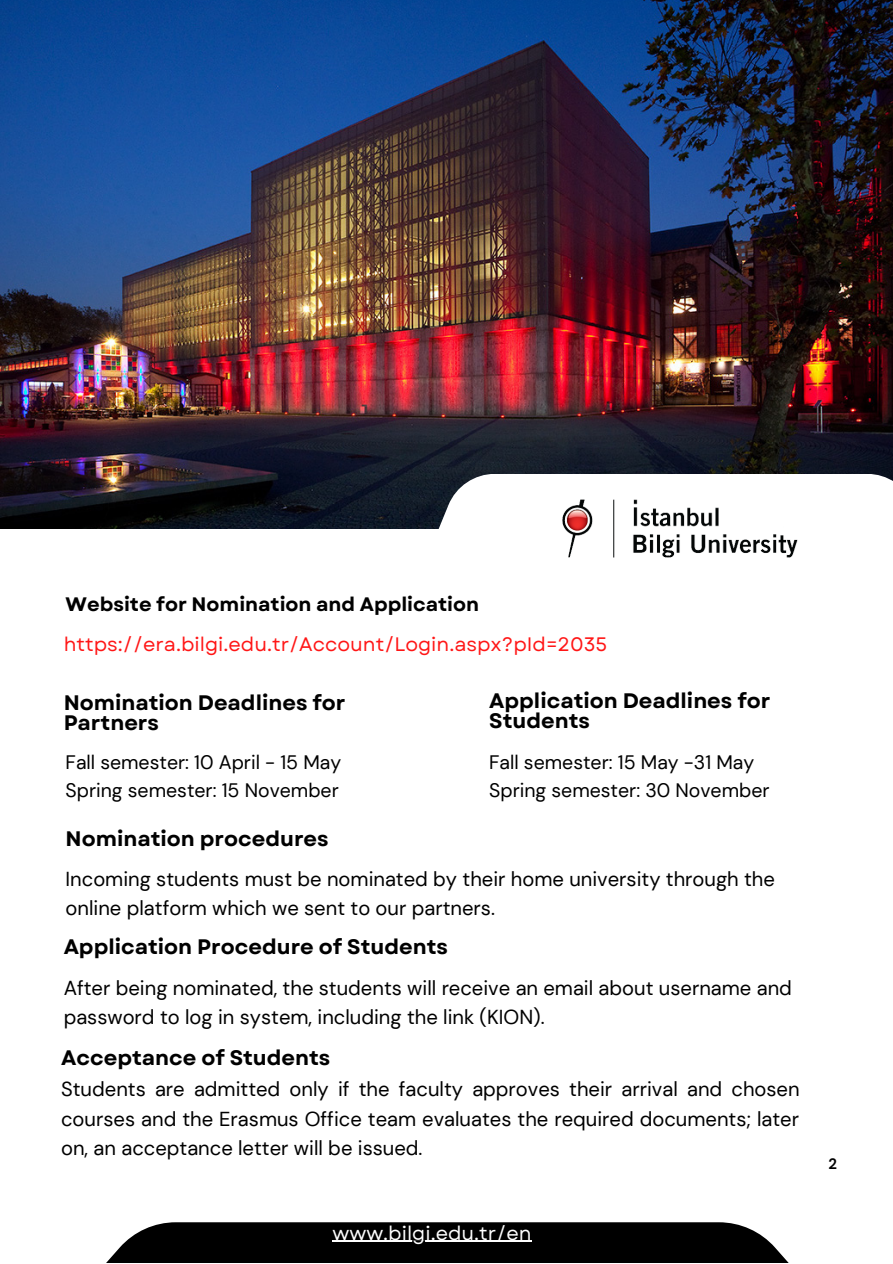
<style>
.page{position:relative;width:893px;height:1264px;background:#fff}
.page>*{position:absolute;margin:0;border:0;box-sizing:border-box;transform-origin:0 0}
.t1{font:700 21px/20.2px "Garet";color:#000}
.t2{font:20.25px/29.2px "DM Sans";color:#000}
.t3{font:19.5px/28px "DM Sans";color:#000}
.t4{font:19.5px "Garet";color:#ff1616}
.t5{font:700 19.5px "Garet";color:#000}
.t6{font:19.5px "Garet";color:#fff}
.t7{font:700 15px "DM Sans";color:#000}
</style>
<div class="page">
<img style="left:0;top:0;width:892px;height:528px">
<svg style="left:426px;top:474px;width:466px;height:84px"></svg>
<div style="left:93px;top:1222px;width:709px;height:40px;background:#000"></div>
<hr style="left:332px;top:1240px;width:199px;height:1px;background:#fff">
<img style="left:562px;top:495px;width:238px;height:62px">
<p class="t5" style="left:66px;top:590px;width:415px">Website for Nomination and Application</p>
<p class="t4" style="left:64px;top:630px;width:545px">https://era.bilgi.edu.tr/Account/Login.aspx?pId=2035</p>
<p class="t1" style="left:64px;top:692px;width:283px">Nomination Deadlines for<br>Partners</p>
<p class="t3" style="left:66px;top:748px;width:277px">Fall semester: 10 April - 15 May<br>Spring semester: 15 November</p>
<p class="t1" style="left:489px;top:690px;width:283px">Application Deadlines for<br>Students</p>
<p class="t3" style="left:489px;top:748px;width:282px">Fall semester: 15 May -31 May<br>Spring semester: 30 November</p>
<p class="t1" style="left:66px;top:828px;width:264px">Nomination procedures</p>
<p class="t2" style="left:66px;top:864px;width:711px">Incoming students must be nominated by their home university through the online platform which we sent to our partners.</p>
<p class="t1" style="left:64px;top:936px;width:386px">Application Procedure of Students</p>
<p class="t2" style="left:64px;top:973px;width:729px">After being nominated, the students will receive an email about username and password to log in system, including the link (KION).</p>
<p class="t1" style="left:61px;top:1047px;width:271px">Acceptance of Students</p>
<p class="t2" style="left:61px;top:1074px;width:740px;text-align:justify">Students are admitted only if the faculty approves their arrival and chosen courses and the Erasmus Office team evaluates the required documents; later on, an acceptance letter will be issued.</p>
<p class="t6" style="left:332px;top:1218px;width:201px">www.bilgi.edu.tr/en</p>
<p class="t7" style="left:828px;top:1153px;width:10px">2</p>
</div>
